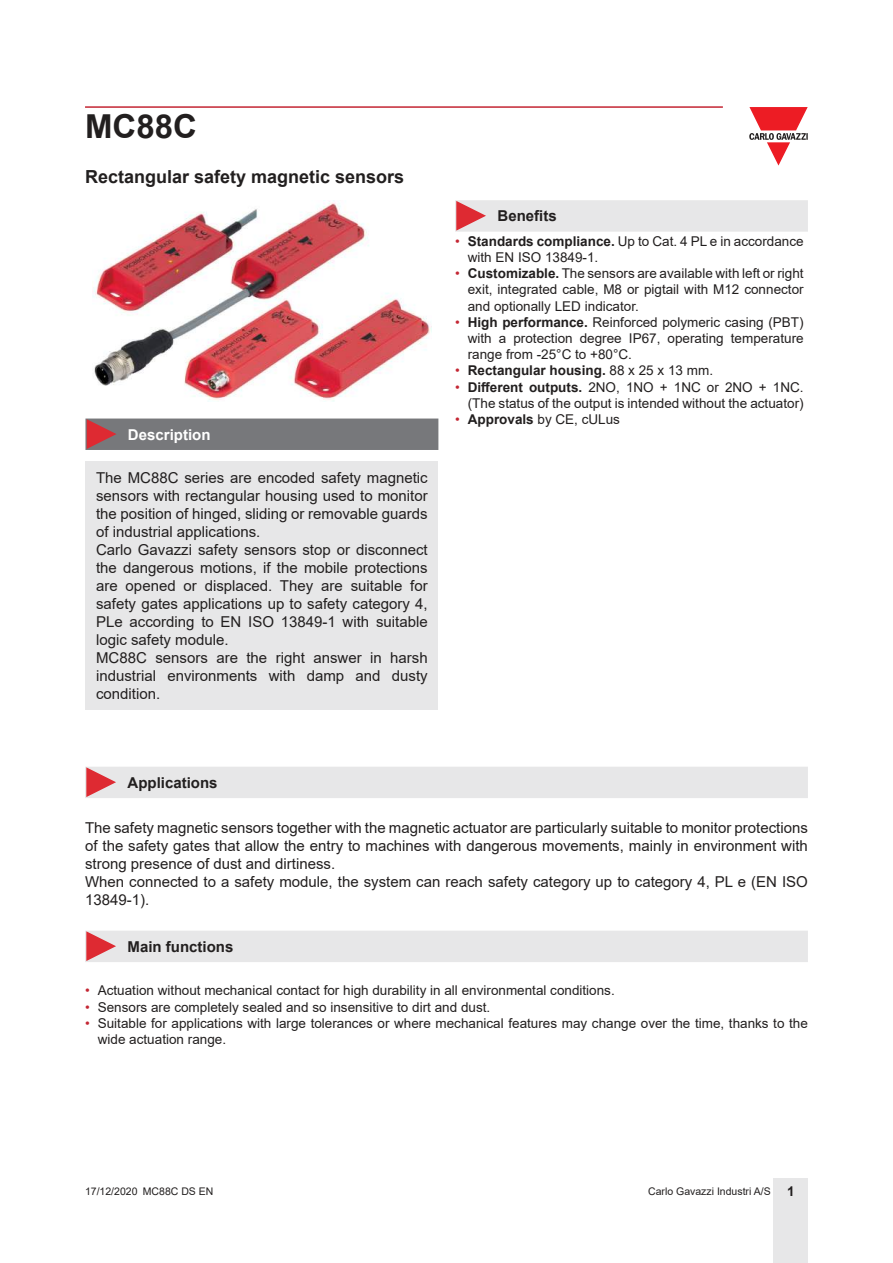
<style>
.page{position:relative;width:893px;height:1263px;background:#fff}
.page>*{position:absolute;margin:0;border:0;box-sizing:border-box;transform-origin:0 0}
.t1{font:700 33px "Arial";color:#221f1f}
.t2{font:700 18px "Arial";color:#221f1f}
.t3{font:15px/18px "Arial";color:#221f1f}
.t4{font:700 15px "Arial";color:#221f1f}
.t5{font:700 15px "Arial";color:#fff}
.t6{font:13.5px/16.2px "Arial";color:#221f1f}
.t7{font:700 13.5px "Arial";color:#221f1f}
.t8{font:10.5px "Arial";color:#221f1f}
.s1{color:#c42633}
.s2{font-weight:700}
.s3{font-weight:400;color:#c42633}
.s4{font-weight:400}
.s5{font-weight:700;font-size:13.5px}
</style>
<div class="page">
<hr style="left:85px;top:106px;width:638px;height:2px;background:#c42633">
<div style="left:774px;top:1178px;width:34px;height:85px;background:#e7e7e8"></div>
<svg style="left:749px;top:107px;width:59px;height:59px"></svg>
<div style="left:85px;top:462px;width:353px;height:248px;background:#e7e7e8"></div>
<img style="left:93px;top:201px;width:338px;height:200px">
<svg style="left:85px;top:418px;width:353px;height:32px;background:#7d777a"></svg>
<div style="left:455px;top:200px;width:353px;height:32px;background:#e7e7e8"></div>
<div style="left:85px;top:767px;width:723px;height:31px;background:#e7e7e8"></div>
<div style="left:85px;top:931px;width:723px;height:31px;background:#e7e7e8"></div>
<h1 class="t1" style="left:85px;top:114px;width:113px">MC88C</h1>
<p class="t2" style="left:85px;top:170px;width:321px">Rectangular safety magnetic sensors</p>
<p class="t5" style="left:128px;top:429px;width:84px">Description</p>
<p class="t3" style="left:96px;top:470px;width:333px">The MC88C series are encoded safety magnetic sensors with rectangular housing used to monitor the position of hinged, sliding or removable guards of industrial applications.<br>Carlo Gavazzi safety sensors stop or disconnect the dangerous motions, if the mobile protections are opened or displaced. They are suitable for safety gates applications up to safety category 4, PLe according to EN ISO 13849-1 with suitable logic safety module.<br>MC88C sensors are the right answer in harsh industrial environments with damp and dusty condition.</p>
<p class="t4" style="left:497px;top:206px;width:61px">Bene昀椀ts</p>
<p class="t6" style="left:468px;top:234px;width:337px;text-indent:-13px"><span class="s1">•</span> <span class="s2">Standards compliance.</span> Up to Cat. 4 PL e in accordance with EN ISO 13849-1.</p>
<p class="t6" style="left:468px;top:266px;width:337px;text-align:justify;text-indent:-13px"><span class="s1">•</span> <span class="s2">Customizable.</span> The sensors are available with left or right exit, integrated cable, M8 or pigtail with M12 connector and optionally LED indicator.</p>
<p class="t6" style="left:468px;top:315px;width:337px;text-align:justify;text-indent:-13px"><span class="s1">•</span> <span class="s2">High performance.</span> Reinforced polymeric casing (PBT) with a protection degree IP67, operating temperature range from -25°C to +80°C.</p>
<p class="t7" style="left:455px;top:365px;width:260px"><span class="s3">•</span> Rectangular housing. <span class="s4">88 x 25 x 13 mm.</span></p>
<p class="t6" style="left:455px;top:380px;width:350px;text-align:right"><span class="s1">•</span> <span class="s2">Di昀昀erent outputs.</span> 2NO, 1NO + 1NC or 2NO + 1NC. (The status of the output is intended without the actuator)</p>
<p class="t6" style="left:455px;top:412px;width:167px"><span class="s1">•</span> <span class="s2">Approvals</span> by CE, cULus</p>
<p class="t4" style="left:128px;top:777px;width:92px">Applications</p>
<p class="t3" style="left:85px;top:820px;width:724px">The safety magnetic sensors together with the magnetic actuator are particularly suitable to monitor protections of the safety gates that allow the entry to machines with dangerous movements, mainly in environment with strong presence of dust and dirtiness.<br>When connected to a safety module, the system can reach safety category up to category 4, PL e (EN ISO 13849-1).</p>
<p class="t4" style="left:128px;top:941px;width:107px">Main functions</p>
<p class="t6" style="left:85px;top:983px;width:531px"><span class="s1">•</span> Actuation without mechanical contact for high durability in all environmental conditions.</p>
<p class="t6" style="left:85px;top:1000px;width:407px"><span class="s1">•</span> Sensors are completely sealed and so insensitive to dirt and dust.</p>
<p class="t6" style="left:98px;top:1016px;width:712px;text-indent:-13px"><span class="s1">•</span> Suitable for applications with large tolerances or where mechanical features may change over the time, thanks to the wide actuation range.</p>
<p class="t8" style="left:85px;top:1187px;width:130px">17/12/2020 MC88C DS EN</p>
<p class="t8" style="left:648px;top:1185px;width:148px">Carlo Gavazzi Industri A/S <span class="s5">1</span></p>
</div>
